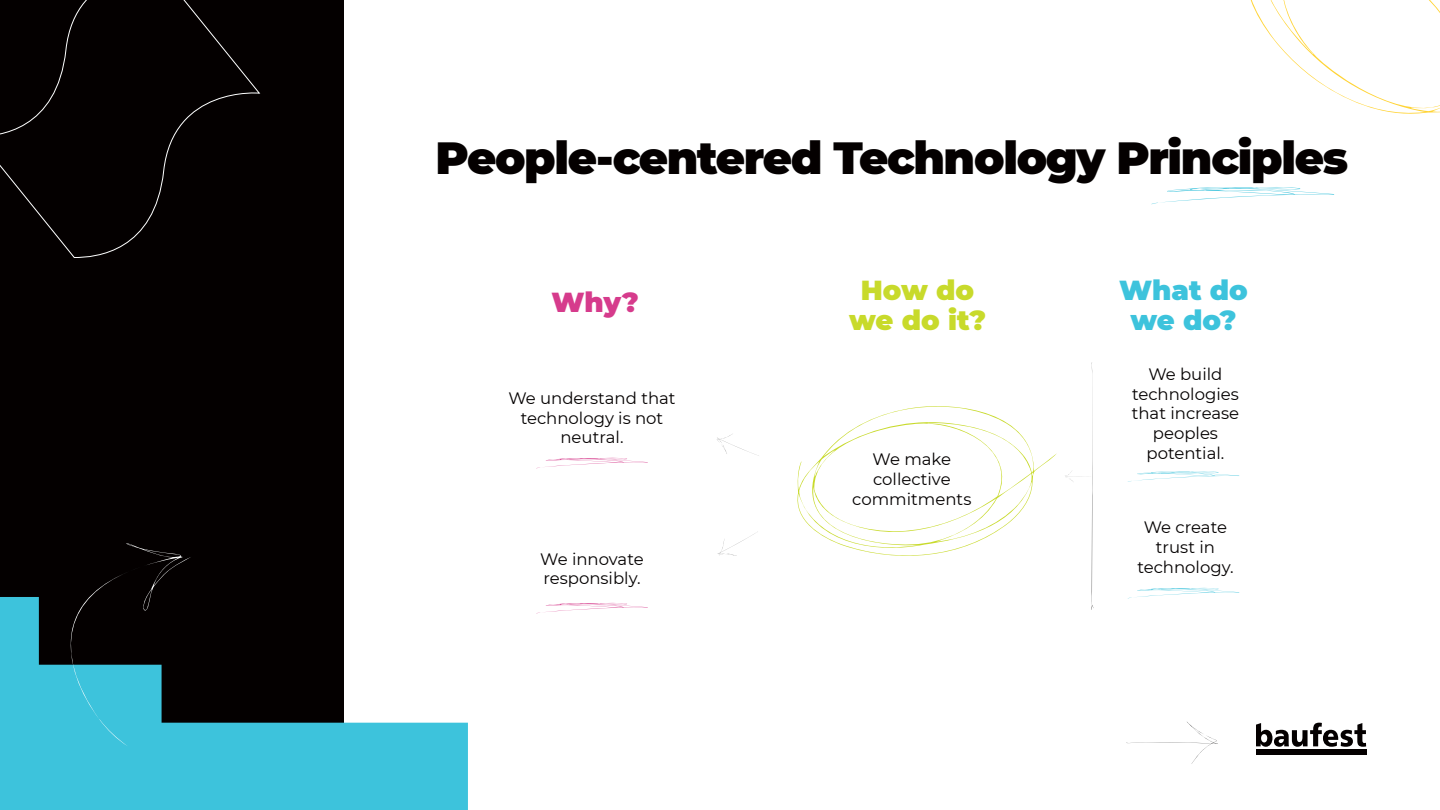
<style>
.page{position:relative;width:1440px;height:810px;background:#fff}
.page>*{position:absolute;margin:0;border:0;box-sizing:border-box;transform-origin:0 0}
.t1{font:900 45px "Montserrat";letter-spacing:-.03em;color:#040000}
.t2{font:900 27.45px/30px "Montserrat";color:#c8da2b;text-align:center}
.t3{font:900 27.45px/30px "Montserrat";color:#3dc3dc;text-align:center}
.t4{font:900 27.45px "Montserrat";color:#d63b8c}
.t5{font:16.5px/19.8px "Montserrat";color:#040000;text-align:center}
</style>
<div class="page">
<div style="left:0;top:0;width:343px;height:810px;background:#040000"></div>
<svg style="left:0;top:597px;width:468px;height:213px;fill:#3dc3dc"></svg>
<svg style="left:0;top:0;width:260px;height:258px"></svg>
<svg style="left:1250px;top:0;width:190px;height:114px"></svg>
<svg style="left:797px;top:406px;width:260px;height:150px"></svg>
<svg style="left:1126px;top:722px;width:92px;height:42px"></svg>
<svg style="left:50px;top:543px;width:141px;height:203px"></svg>
<div style="left:1256px;top:749px;width:110px;height:5px;background:#040000"></div>
<svg style="left:1256px;top:723px;width:110px;height:24px"></svg>
<svg style="left:1065px;top:362px;width:29px;height:248px"></svg>
<svg style="left:718px;top:532px;width:39px;height:24px"></svg>
<svg style="left:717px;top:434px;width:42px;height:22px"></svg>
<svg style="left:537px;top:457px;width:111px;height:11px"></svg>
<svg style="left:536px;top:602px;width:112px;height:12px"></svg>
<svg style="left:1128px;top:471px;width:111px;height:11px"></svg>
<svg style="left:1128px;top:587px;width:111px;height:12px"></svg>
<svg style="left:1151px;top:187px;width:183px;height:17px"></svg>
<h1 class="t1" style="left:435px;top:124px;width:914px">People-centered Technology Principles</h1>
<h2 class="t4" style="left:551px;top:282px;width:89px">Why?</h2>
<p class="t5" style="left:508px;top:387px;width:169px">We understand that technology is not neutral.</p>
<p class="t5" style="left:540px;top:548px;width:105px;text-align:left">We innovate responsibly.</p>
<h2 class="t2" style="left:849px;top:274px;width:138px">How do we do it?</h2>
<h2 class="t3" style="left:1119px;top:274px;width:130px">What do we do?</h2>
<p class="t5" style="left:1132px;top:363px;width:109px">We build technologies that increase peoples potential.</p>
<p class="t5" style="left:852px;top:449px;width:121px">We make collective commitments</p>
<p class="t5" style="left:1137px;top:517px;width:98px">We create trust in technology.</p>
</div>
